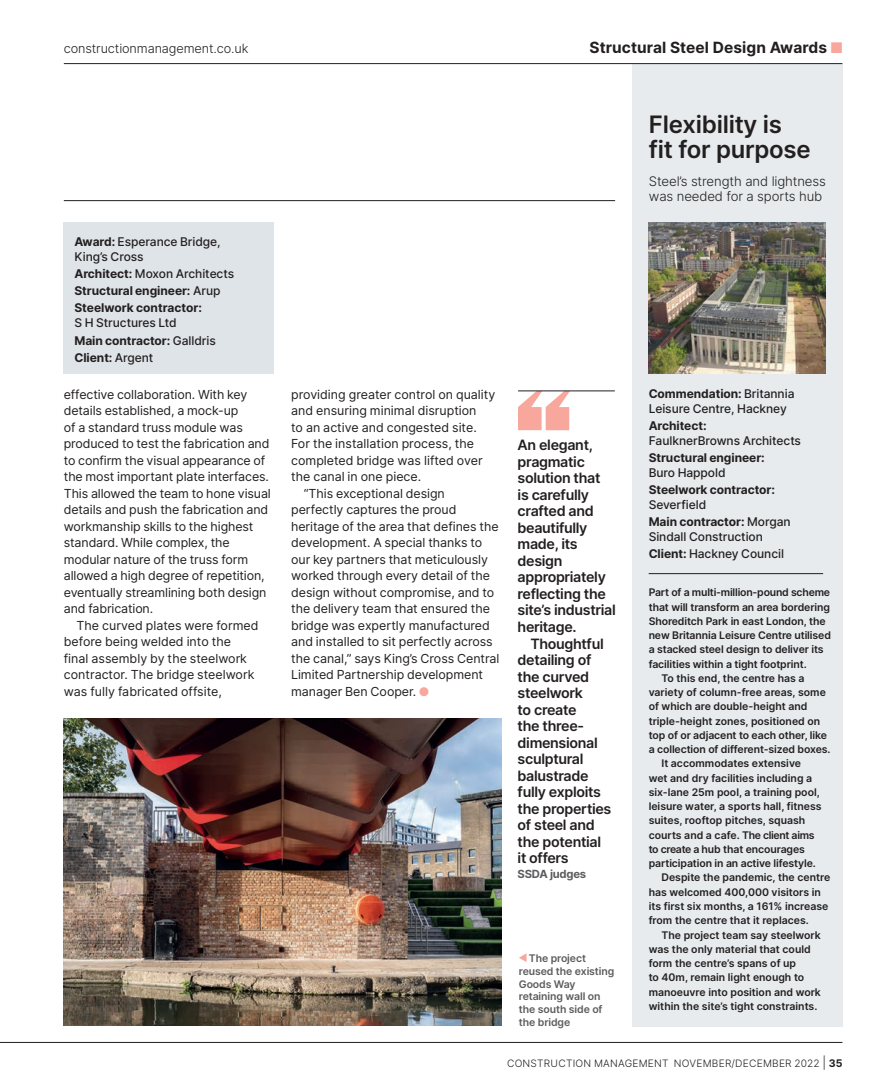
<style>
.page{position:relative;width:885px;height:1085px;background:#fff}
.page>*{position:absolute;margin:0;border:0;box-sizing:border-box;transform-origin:0 0}
.t1{font:600 24px/25.5px "Inter";letter-spacing:-.01em;color:#231f20}
.t2{font:700 15.45px "Inter";letter-spacing:.005em;color:#231f20}
.t3{font:600 14.25px/16.5px "Inter";letter-spacing:-.025em;color:#231f20}
.t4{font:300 13.2px/15px "Inter";letter-spacing:-.01em;color:#231f20}
.t5{font:300 12.75px "Inter";letter-spacing:-.01em;color:#231f20}
.t6{font:12.45px/16.5px "Inter";letter-spacing:-.005em;color:#231f20}
.t7{font:500 12px/17.1px "Inter";letter-spacing:-.005em;color:#231f20}
.t8{font:700 12px/17.1px "Inter";letter-spacing:-.005em;color:#231f20}
.t9{font:700 11.25px "Inter";letter-spacing:-.02em;color:#5c5c5f}
.t10{font:600 10.5px "Inter";color:#231f20}
.t11{font:600 10.5px/12.8px "Inter";letter-spacing:-.01em;color:#5c5c5f}
.t12{font:600 10.5px "Inter";letter-spacing:-.02em;color:#231f20}
.t13{font:600 10.5px "Inter";letter-spacing:-.025em;color:#231f20}
.t14{font:300 10.2px "Inter";letter-spacing:.02em;color:#231f20}
.s1{color:#f7a79c}
.s2{font-weight:700}
.s3{font-weight:500}
.s4{font-size:12px}
.s5{font-weight:700;font-size:10.5px}
</style>
<div class="page">
<div style="left:632px;top:64px;width:210px;height:962px;background:#e7ebed"></div>
<hr style="left:648px;top:573px;width:175px;height:1px;background:#231f20">
<hr style="left:64px;top:200px;width:551px;height:1px;background:#231f20">
<hr style="left:0;top:1041px;width:842px;height:1px;background:#231f20">
<hr style="left:64px;top:63px;width:778px;height:1px;background:#231f20">
<div style="left:64px;top:222px;width:210px;height:151px;background:#dfe4e8"></div>
<img style="left:64px;top:718px;width:437px;height:307px">
<svg style="left:518px;top:391px;width:52px;height:39px"></svg>
<hr style="left:518px;top:390px;width:96px;height:1px;background:#231f20">
<svg style="left:519px;top:953px;width:7px;height:8px"></svg>
<img style="left:648px;top:222px;width:177px;height:151px">
<p class="t5" style="left:64px;top:40px;width:186px">constructionmanagement.co.uk</p>
<p class="t2" style="left:589px;top:37px;width:254px">Structural Steel Design Awards <span class="s1">■</span></p>
<p class="t7" style="left:74px;top:234px;width:148px;line-height:15px"><span class="s2">Award:</span> Esperance Bridge,<br>King’s Cross</p>
<p class="t8" style="left:74px;top:265px;width:161px">Architect: <span class="s3">Moxon Architects<br></span>Structural engineer: <span class="s3">Arup<br></span>Steelwork contractor:</p>
<p class="t7" style="left:74px;top:314px;width:143px">S H Structures Ltd<br><span class="s2">Main contractor:</span> Galldris<br><span class="s2">Client:</span> Argent</p>
<p class="t6" style="left:64px;top:385px;width:208px">effective collaboration. With key details established, a mock-up<br>of a standard truss module was produced to test the fabrication and to confirm the visual appearance of the most important plate interfaces.<br>This allowed the team to hone visual details and push the fabrication and workmanship skills to the highest standard. While complex, the modular nature of the truss form allowed a high degree of repetition, eventually streamlining both design and fabrication.</p>
<p class="t6" style="left:64px;top:616px;width:196px;text-indent:13px">The curved plates were formed before being welded into the final assembly by the steelwork contractor. The bridge steelwork was fully fabricated offsite,</p>
<h1 class="t1" style="left:648px;top:111px;width:163px">Flexibility is fit for purpose</h1>
<p class="t4" style="left:648px;top:173px;width:178px">Steel’s strength and lightness was needed for a sports hub</p>
<p class="t6" style="left:291px;top:385px;width:206px">providing greater control on quality</p>
<p class="t6" style="left:291px;top:402px;width:187px">and ensuring minimal disruption</p>
<p class="t6" style="left:291px;top:418px;width:187px">to an active and congested site.</p>
<p class="t6" style="left:291px;top:435px;width:184px">For the installation process, the</p>
<p class="t6" style="left:291px;top:451px;width:193px">completed bridge was lifted over</p>
<p class="t6" style="left:291px;top:468px;width:132px">the canal in one piece.</p>
<p class="t6" style="left:304px;top:484px;width:142px">“This exceptional design</p>
<p class="t6" style="left:291px;top:501px;width:167px">perfectly captures the proud</p>
<p class="t6" style="left:291px;top:517px;width:209px">heritage of the area that defines the</p>
<p class="t6" style="left:291px;top:534px;width:193px">development. A special thanks to</p>
<p class="t6" style="left:291px;top:550px;width:198px">our key partners that meticulously</p>
<p class="t6" style="left:291px;top:567px;width:200px">worked through every detail of the</p>
<p class="t6" style="left:291px;top:583px;width:205px">design without compromise, and to</p>
<p class="t6" style="left:291px;top:600px;width:200px">the delivery team that ensured the</p>
<p class="t6" style="left:291px;top:616px;width:200px">bridge was expertly manufactured</p>
<p class="t6" style="left:291px;top:633px;width:203px">and installed to sit perfectly across</p>
<p class="t6" style="left:291px;top:649px;width:210px">the canal,” says King’s Cross Central</p>
<p class="t6" style="left:291px;top:666px;width:193px">Limited Partnership development</p>
<p class="t6" style="left:291px;top:682px;width:138px">manager Ben Cooper. <span class="s1">●</span></p>
<p class="t3" style="left:517px;top:436px;width:100px">An elegant, pragmatic solution that<br>is carefully crafted and beautifully made, its design appropriately reflecting the site’s industrial heritage.</p>
<p class="t3" style="left:517px;top:634px;width:95px;text-indent:13px">Thoughtful detailing of the curved steelwork<br>to create<br>the three&shy;dimensional sculptural balustrade fully exploits the properties of steel and the potential it offers</p>
<p class="t9" style="left:517px;top:865px;width:70px">SSDA judges</p>
<p class="t11" style="left:519px;top:951px;width:97px;text-indent:10px">The project reused the existing<br>Goods Way retaining wall on the south side of the bridge</p>
<p class="t7" style="left:648px;top:385px;width:147px;line-height:15px"><span class="s2">Commendation:</span> Britannia<br>Leisure Centre, Hackney</p>
<p class="t8" style="left:648px;top:416px;width:59px">Architect:</p>
<p class="t7" style="left:648px;top:431px;width:154px">FaulknerBrowns Architects</p>
<p class="t8" style="left:648px;top:448px;width:118px">Structural engineer:</p>
<p class="t7" style="left:648px;top:463px;width:78px">Buro Happold</p>
<p class="t8" style="left:648px;top:480px;width:128px">Steelwork contractor:</p>
<p class="t7" style="left:648px;top:495px;width:143px">Severfield<br><span class="s2">Main contractor:</span> Morgan</p>
<p class="t7" style="left:648px;top:528px;width:137px">Sindall Construction<br><span class="s2">Client:</span> Hackney Council</p>
<p class="t12" style="left:648px;top:584px;width:183px">Part of a multi-million-pound scheme</p>
<p class="t10" style="left:648px;top:599px;width:183px">that will transform an area bordering</p>
<p class="t10" style="left:648px;top:613px;width:178px">Shoreditch Park in east London, the</p>
<p class="t10" style="left:648px;top:627px;width:184px">new Britannia Leisure Centre utilised</p>
<p class="t10" style="left:648px;top:641px;width:176px">a stacked steel design to deliver its</p>
<p class="t10" style="left:648px;top:656px;width:159px">facilities within a tight footprint.</p>
<p class="t10" style="left:661px;top:670px;width:145px">To this end, the centre has a</p>
<p class="t10" style="left:648px;top:684px;width:179px">variety of column-free areas, some</p>
<p class="t10" style="left:648px;top:698px;width:160px">of which are double-height and</p>
<p class="t10" style="left:648px;top:713px;width:173px">triple-height zones, positioned on</p>
<p class="t10" style="left:648px;top:727px;width:180px">top of or adjacent to each other, like</p>
<p class="t10" style="left:648px;top:741px;width:183px">a collection of different-sized boxes.</p>
<p class="t10" style="left:661px;top:755px;width:141px">It accommodates extensive</p>
<p class="t10" style="left:648px;top:770px;width:165px">wet and dry facilities including a</p>
<p class="t10" style="left:648px;top:784px;width:173px">six-lane 25m pool, a training pool,</p>
<p class="t10" style="left:648px;top:798px;width:174px">leisure water, a sports hall, fitness</p>
<p class="t10" style="left:648px;top:812px;width:158px">suites, rooftop pitches, squash</p>
<p class="t13" style="left:648px;top:827px;width:167px">courts and a cafe. The client aims</p>
<p class="t10" style="left:648px;top:841px;width:158px">to create a hub that encourages</p>
<p class="t10" style="left:648px;top:855px;width:169px">participation in an active lifestyle.</p>
<p class="t10" style="left:661px;top:869px;width:170px">Despite the pandemic, the centre</p>
<p class="t10" style="left:648px;top:884px;width:174px">has welcomed 400,000 visitors in</p>
<p class="t10" style="left:648px;top:898px;width:181px">its first six months, a 161% increase</p>
<p class="t10" style="left:648px;top:912px;width:162px">from the centre that it replaces.</p>
<p class="t10" style="left:661px;top:926px;width:161px">The project team say steelwork</p>
<p class="t10" style="left:648px;top:941px;width:163px">was the only material that could</p>
<p class="t10" style="left:648px;top:955px;width:149px">form the centre’s spans of up</p>
<p class="t10" style="left:648px;top:969px;width:157px">to 40m, remain light enough to</p>
<p class="t10" style="left:648px;top:983px;width:174px">manoeuvre into position and work</p>
<p class="t10" style="left:648px;top:998px;width:170px">within the site’s tight constraints.</p>
<p class="t14" style="left:507px;top:1055px;width:337px">CONSTRUCTION MANAGEMENT NOVEMBER/DECEMBER 2022 <span class="s4">|</span> <span class="s5">35</span></p>
</div>
